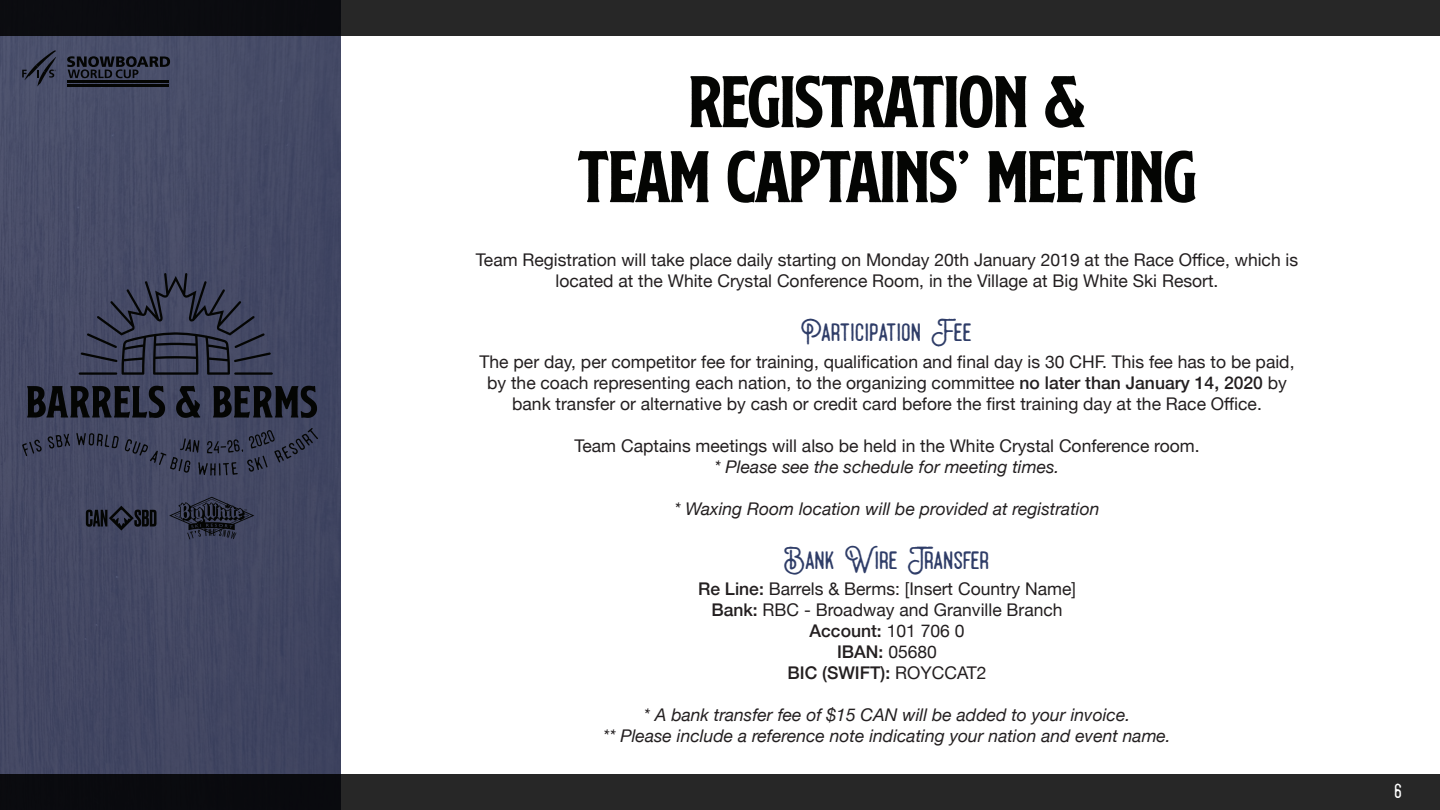
<style>
.page{position:relative;width:1440px;height:810px;background:#fff}
.page>*{position:absolute;margin:0;border:0;box-sizing:border-box;transform-origin:0 0}
.t1{font:85px "SS Nickson One";color:#040503}
.t2{font:27.5px "Heubeul Rough";color:#2f3d68}
.t3{font:22.5px "Heubeul Rough";color:#fff}
.t4{font:17.5px/21px "Helvetica Neue";color:#231f20;text-align:center}
.t5{font:italic 17.5px "Helvetica Neue";color:#231f20}
.t6{font:500 17.5px "Helvetica Neue";color:#231f20}
.s1{font-weight:500}
.s2{font-weight:400}
</style>
<div class="page">
<div style="left:0;top:0;width:340px;height:810px;background:#444964"></div>
<svg style="left:0;top:0;width:1440px;height:36px;background:#202021"></svg>
<svg style="left:0;top:774px;width:1440px;height:36px;background:#1f2021"></svg>
<svg style="left:27px;top:386px;width:138px;height:32px"></svg>
<svg style="left:176px;top:386px;width:24px;height:32px"></svg>
<svg style="left:213px;top:386px;width:104px;height:32px"></svg>
<hr style="left:79px;top:372px;width:38px;height:3px;background:#040503">
<hr style="left:234px;top:372px;width:39px;height:3px;background:#040503">
<svg style="left:81px;top:273px;width:190px;height:102px"></svg>
<svg style="left:22px;top:440px;width:20px;height:16px"></svg>
<svg style="left:48px;top:434px;width:22px;height:15px"></svg>
<svg style="left:76px;top:433px;width:43px;height:15px"></svg>
<svg style="left:125px;top:428px;width:193px;height:48px"></svg>
<svg style="left:22px;top:50px;width:34px;height:36px"></svg>
<svg style="left:67px;top:56px;width:103px;height:22px"></svg>
<hr style="left:68px;top:81px;width:101px;height:2px;background:#040503">
<hr style="left:68px;top:84px;width:101px;height:2px;background:#040503">
<svg style="left:86px;top:506px;width:71px;height:25px"></svg>
<svg style="left:169px;top:497px;width:85px;height:42px"></svg>
<p class="t1" style="left:689px;top:40px;width:397px">REGISTRATION &amp;</p>
<p class="t1" style="left:578px;top:115px;width:620px">TEAM CAPTAINS’ MEETING</p>
<p class="t4" style="left:476px;top:250px;width:824px">Team Registration will take place daily starting on Monday 20th January 2019 at the Race Office, which is located at the White Crystal Conference Room, in the Village at Big White Ski Resort.</p>
<p class="t2" style="left:802px;top:312px;width:172px">Participation Fee</p>
<p class="t4" style="left:480px;top:352px;width:817px">The per day, per competitor fee for training, qualification and final day is 30 CHF. This fee has to be paid, by the coach representing each nation, to the organizing committee <span class="s1">no later than January 14, 2020</span> by bank transfer or alternative by cash or credit card before the first training day at the Race Office.</p>
<p class="t4" style="left:574px;top:436px;width:627px">Team Captains meetings will also be held in the White Crystal Conference room.</p>
<p class="t5" style="left:715px;top:454px;width:346px">* Please see the schedule for meeting times.</p>
<p class="t5" style="left:675px;top:496px;width:426px">* Waxing Room location will be provided at registration</p>
<p class="t2" style="left:784px;top:540px;width:207px">Bank Wire Transfer</p>
<p class="t4" style="left:698px;top:580px;width:379px"><span class="s1">Re Line:</span> Barrels &amp; Berms: [Insert Country Name]</p>
<p class="t4" style="left:711px;top:601px;width:353px"><span class="s1">Bank:</span> RBC - Broadway and Granville Branch</p>
<p class="t6" style="left:810px;top:617px;width:156px">Account: <span class="s2">101 706 0</span></p>
<p class="t6" style="left:837px;top:638px;width:101px">IBAN: <span class="s2">05680</span></p>
<p class="t6" style="left:788px;top:659px;width:201px">BIC (SWIFT): <span class="s2">ROYCCAT2</span></p>
<p class="t5" style="left:644px;top:703px;width:488px">* A bank transfer fee of $15 CAN will be added to your invoice.</p>
<p class="t5" style="left:603px;top:724px;width:569px">** Please include a reference note indicating your nation and event name.</p>
<p class="t3" style="left:1395px;top:774px;width:9px">6</p>
</div>
